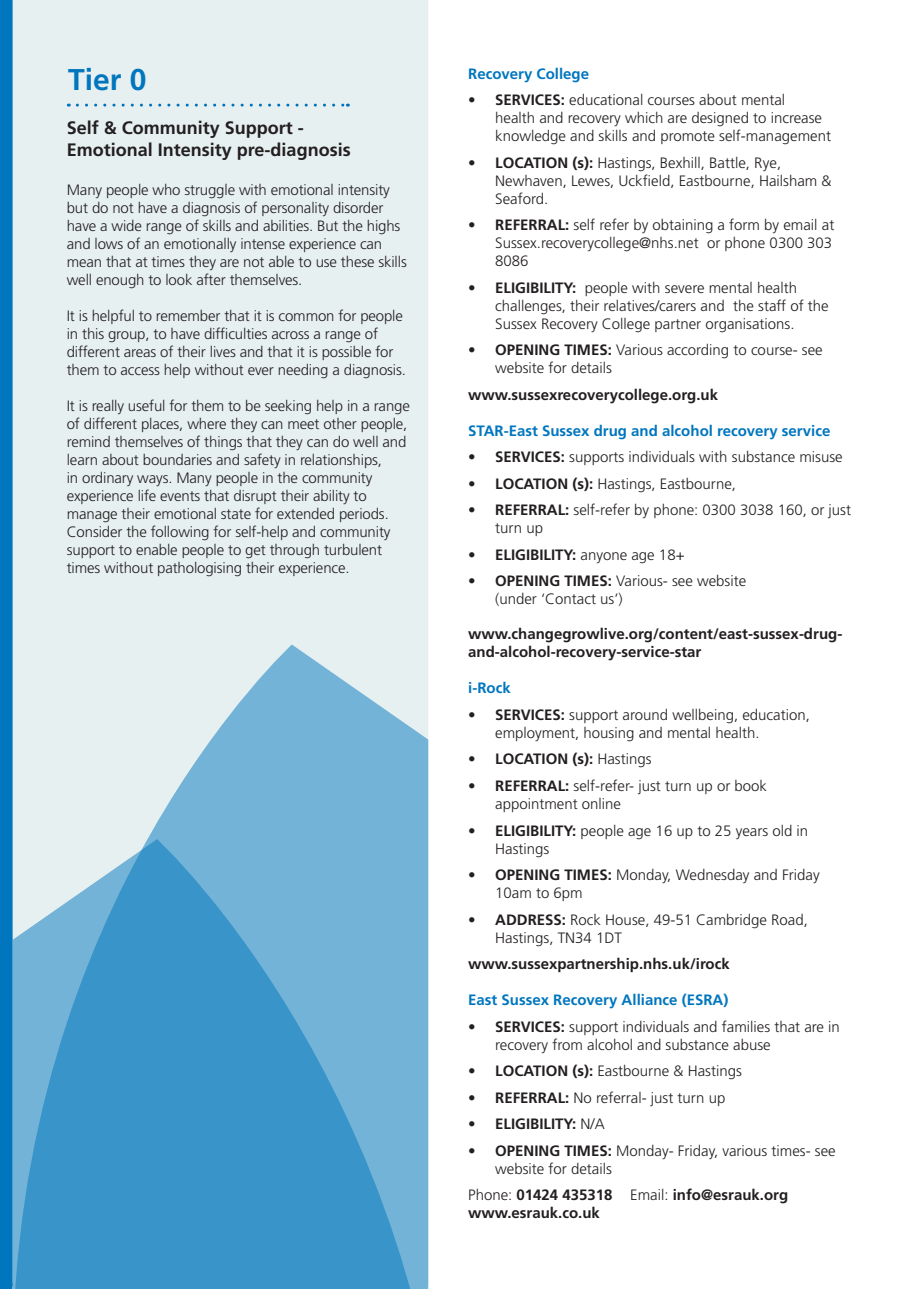
<style>
.page{position:relative;width:919px;height:1289px;background:#fff}
.page>*{position:absolute;margin:0;border:0;box-sizing:border-box;transform-origin:0 0}
.t1{font:700 30px "Frutiger";color:#0076be}
.t2{font:700 18px/21.6px "Frutiger";color:#231f20}
.t3{font:300 15px/18px "Frutiger";color:#231f20}
.t4{font:700 15px/18px "Frutiger";color:#231f20}
.t5{font:700 15px "Frutiger";color:#0076be}
.s1{font-weight:700}
.s2{font-weight:300}
</style>
<div class="page">
<svg style="left:0;top:0;width:13px;height:1288px;background:#0679bf"></svg>
<div style="left:13px;top:0;width:415px;height:644px;background:#e7f0f1"></div>
<svg style="left:77px;top:104px;width:271px;height:3px"></svg>
<svg style="left:13px;top:644px;width:415px;height:195px;background:#b4d5e5"></svg>
<svg style="left:13px;top:839px;width:416px;height:449px;background:#55a3d0"></svg>
<p class="t1" style="left:68px;top:62px;width:80px">Tier 0</p>
<p class="t2" style="left:67px;top:117px;width:285px">Self &amp; Community Support -<br>Emotional Intensity pre-diagnosis</p>
<p class="t3" style="left:67px;top:181px;width:341px">Many people who struggle with emotional intensity but do not have a diagnosis of personality disorder have a wide range of skills and abilities. But the highs and lows of an emotionally intense experience can mean that at times they are not able to use these skills well enough to look after themselves.</p>
<p class="t3" style="left:67px;top:307px;width:340px">It is helpful to remember that it is common for people in this group, to have difficulties across a range of different areas of their lives and that it is possible for them to access help without ever needing a diagnosis.</p>
<p class="t3" style="left:67px;top:397px;width:344px">It is really useful for them to be seeking help in a range of different places, where they can meet other people, remind themselves of things that they can do well and learn about boundaries and safety in relationships,<br>in ordinary ways. Many people in the community experience life events that disrupt their ability to manage their emotional state for extended periods.<br>Consider the following for self-help and community support to enable people to get through turbulent times without pathologising their experience.</p>
<p class="t5" style="left:468px;top:64px;width:122px">Recovery College</p>
<p class="t3" style="left:495px;top:91px;width:337px;text-indent:-27px"><span class="s1">• SERVICES:</span> educational courses about mental<br>health and recovery which are designed to increase knowledge and skills and promote self-management</p>
<p class="t3" style="left:495px;top:153px;width:338px;text-indent:-27px"><span class="s1">• LOCATION (s):</span> Hastings, Bexhill, Battle, Rye,<br>Newhaven, Lewes, Uckfield, Eastbourne, Hailsham &amp;<br>Seaford.</p>
<p class="t3" style="left:495px;top:216px;width:340px;text-indent:-27px"><span class="s1">• REFERRAL:</span> self refer by obtaining a form by email at<br>Sussex.recoverycollege@nhs.net or phone 0300 303<br>8086</p>
<p class="t3" style="left:495px;top:278px;width:335px;text-indent:-27px"><span class="s1">• ELIGIBILITY:</span> people with severe mental health challenges, their relatives/carers and the staff of the<br>Sussex Recovery College partner organisations.</p>
<p class="t3" style="left:495px;top:341px;width:329px;text-indent:-27px"><span class="s1">• OPENING TIMES:</span> Various according to course- see website for details</p>
<p class="t4" style="left:468px;top:385px;width:251px">www.sussexrecoverycollege.org.uk</p>
<p class="t5" style="left:468px;top:422px;width:363px">STAR-East Sussex drug and alcohol recovery service</p>
<p class="t3" style="left:468px;top:448px;width:376px"><span class="s1">• SERVICES:</span> supports individuals with substance misuse</p>
<p class="t3" style="left:468px;top:474px;width:269px"><span class="s1">• LOCATION (s):</span> Hastings, Eastbourne,</p>
<p class="t3" style="left:495px;top:501px;width:357px;text-indent:-27px"><span class="s1">• REFERRAL:</span> self-refer by phone: 0300 3038 160, or just turn up</p>
<p class="t4" style="left:468px;top:545px;width:218px">• ELIGIBILITY: <span class="s2">anyone age 18+</span></p>
<p class="t3" style="left:495px;top:572px;width:252px;text-indent:-27px"><span class="s1">• OPENING TIMES:</span> Various- see website (under ‘Contact us’)</p>
<p class="t4" style="left:468px;top:625px;width:375px">www.changegrowlive.org/content/east-sussex-drug&shy;and-alcohol-recovery-service-star</p>
<p class="t5" style="left:468px;top:679px;width:44px">i-Rock</p>
<p class="t3" style="left:495px;top:705px;width:316px;text-indent:-27px"><span class="s1">• SERVICES:</span> support around wellbeing, education, employment, housing and mental health.</p>
<p class="t4" style="left:468px;top:750px;width:185px">• LOCATION (s): <span class="s2">Hastings</span></p>
<p class="t3" style="left:495px;top:776px;width:273px;text-indent:-27px"><span class="s1">• REFERRAL:</span> self-refer- just turn up or book appointment online</p>
<p class="t3" style="left:495px;top:821px;width:314px;text-indent:-27px"><span class="s1">• ELIGIBILITY:</span> people age 16 up to 25 years old in<br>Hastings</p>
<p class="t3" style="left:495px;top:865px;width:326px;text-indent:-27px"><span class="s1">• OPENING TIMES:</span> Monday, Wednesday and Friday<br>10am to 6pm</p>
<p class="t3" style="left:495px;top:910px;width:314px;text-indent:-27px"><span class="s1">• ADDRESS:</span> Rock House, 49-51 Cambridge Road,<br>Hastings, TN34 1DT</p>
<p class="t4" style="left:468px;top:954px;width:263px">www.sussexpartnership.nhs.uk/irock</p>
<p class="t5" style="left:468px;top:991px;width:262px">East Sussex Recovery Alliance (ESRA)</p>
<p class="t3" style="left:495px;top:1017px;width:346px;text-indent:-27px"><span class="s1">• SERVICES:</span> support individuals and families that are in recovery from alcohol and substance abuse</p>
<p class="t3" style="left:468px;top:1061px;width:275px"><span class="s1">• LOCATION (s):</span> Eastbourne &amp; Hastings</p>
<p class="t3" style="left:468px;top:1088px;width:259px"><span class="s1">• REFERRAL:</span> No referral- just turn up</p>
<p class="t4" style="left:468px;top:1114px;width:138px">• ELIGIBILITY: <span class="s2">N/A</span></p>
<p class="t3" style="left:495px;top:1141px;width:342px;text-indent:-27px"><span class="s1">• OPENING TIMES:</span> Monday- Friday, various times- see website for details</p>
<p class="t4" style="left:468px;top:1185px;width:321px"><span class="s2">Phone:</span> 01424 435318 <span class="s2">Email:</span> info@esrauk.org</p>
<p class="t4" style="left:468px;top:1203px;width:133px">www.esrauk.co.uk</p>
</div>
